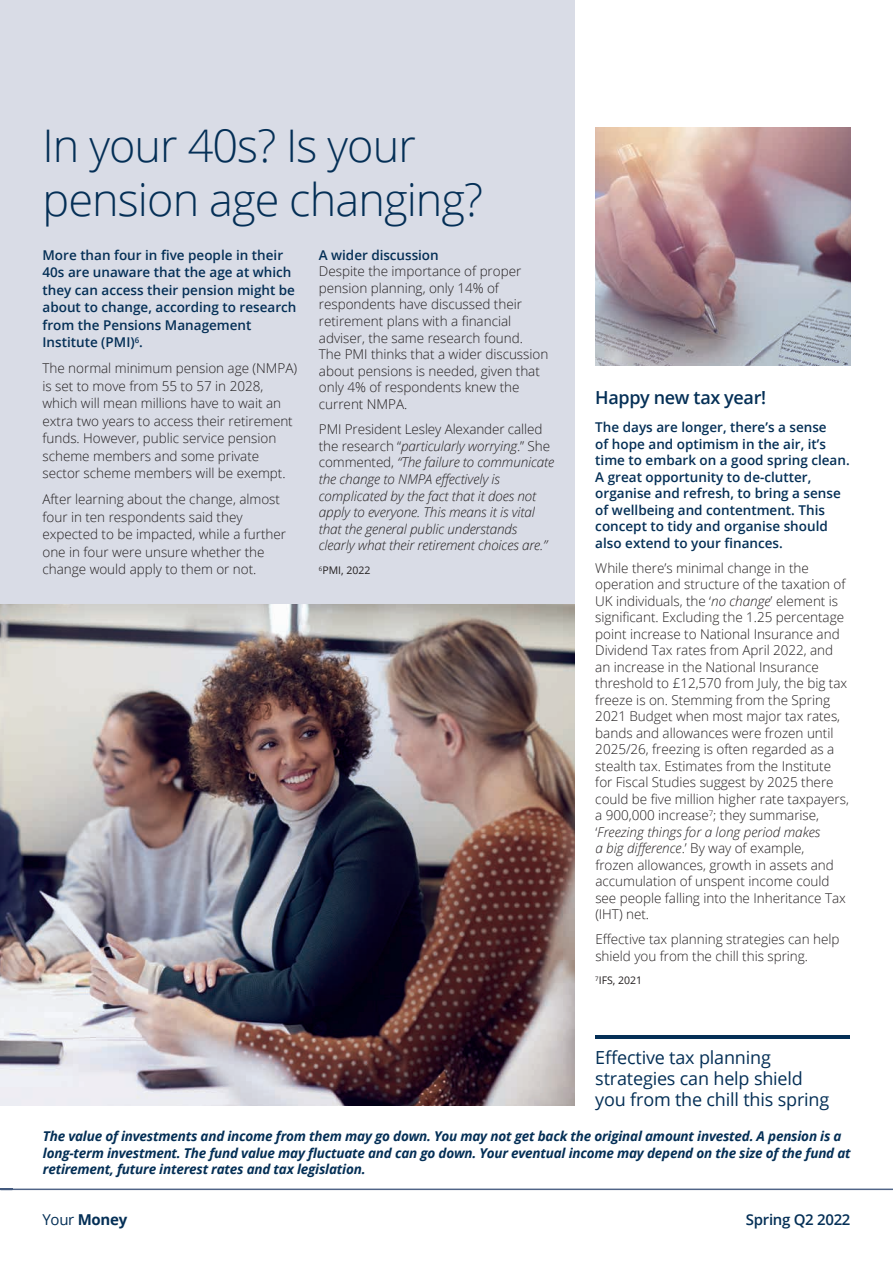
<style>
.page{position:relative;width:893px;height:1263px;background:#fff}
.page>*{position:absolute;margin:0;border:0;box-sizing:border-box;transform-origin:0 0}
.t1{font:300 45px/54px "Open Sans";letter-spacing:-.02em;color:#042f56}
.t2{font:18px/21px "Open Sans";letter-spacing:-.01em;color:#042f56}
.t3{font:600 18px "Open Sans";letter-spacing:-.02em;color:#042f56}
.t4{font:600 15px "Open Sans";letter-spacing:-.02em;color:#042f56}
.t5{font:700 15px "Open Sans";letter-spacing:-.02em;color:#042f56}
.t6{font:300 13.5px/16.5px "Open Sans";letter-spacing:-.005em;color:#231f20}
.t7{font:600 13.5px/16.5px "Open Sans";color:#042f56}
.t8{font:italic 300 13.5px/16.6px "Open Sans";letter-spacing:-.01em;color:#231f20}
.t9{font:italic 700 13.5px/16.5px "Open Sans";letter-spacing:-.015em;color:#042f56}
.t10{font:10.5px "Open Sans";color:#231f20}
.s1{font-style:normal}
.s2{font-style:italic}
.s3{font-weight:400}
</style>
<div class="page">
<hr style="left:13px;top:1188px;width:880px;height:2px;background:#506487">
<svg style="left:0;top:1188px;width:13px;height:2px"></svg>
<div style="left:0;top:0;width:574px;height:1106px;background:#d9dce6"></div>
<img style="left:595px;top:128px;width:255px;height:238px">
<hr style="left:595px;top:1035px;width:255px;height:3px;background:#042f56">
<img style="left:0;top:604px;width:574px;height:502px">
<h1 class="t1" style="left:43px;top:117px;width:442px">In your 40s? Is your pension age changing?</h1>
<p class="t7" style="left:43px;top:246px;width:255px;line-height:17.5px">More than four in five people in their<br>40s are unaware that the age at which they can access their pension might be about to change, according to research from the Pensions Management<br>Institute (PMI)<sup>6</sup>.</p>
<p class="t6" style="left:43px;top:359px;width:256px;line-height:17.5px">The normal minimum pension age (NMPA) is set to move from 55 to 57 in 2028, which will mean millions have to wait an extra two years to access their retirement funds. However, public service pension scheme members and some private sector scheme members will be exempt.</p>
<p class="t6" style="left:43px;top:490px;width:245px;line-height:17.5px">After learning about the change, almost four in ten respondents said they expected to be impacted, while a further one in four were unsure whether the change would apply to them or not.</p>
<p class="t7" style="left:319px;top:246px;width:121px">A wider discussion</p>
<p class="t6" style="left:319px;top:263px;width:231px">Despite the importance of proper pension planning, only 14% of respondents have discussed their retirement plans with a financial adviser, the same research found.<br>The PMI thinks that a wider discussion about pensions is needed, given that only 4% of respondents knew the current NMPA.</p>
<p class="t8" style="left:319px;top:420px;width:237px"><span class="s1">PMI President Lesley Alexander called the research “</span>particularly worrying<span class="s1">.” She commented,</span> “The failure to communicate the change to NMPA effectively is complicated by the fact that it does not apply to everyone. This means it is vital that the general public understands clearly what their retirement choices are.”</p>
<p class="t10" style="left:319px;top:563px;width:53px"><sup>6</sup>PMI, 2022</p>
<h2 class="t3" style="left:595px;top:385px;width:172px">Happy new tax year!</h2>
<p class="t7" style="left:595px;top:419px;width:256px">The days are longer, there’s a sense<br>of hope and optimism in the air, it’s time to embark on a good spring clean.<br>A great opportunity to de-clutter, organise and refresh, to bring a sense of wellbeing and contentment. This concept to tidy and organise should also extend to your finances.</p>
<p class="t6" style="left:595px;top:559px;width:255px">While there’s minimal change in the operation and structure of the taxation of UK individuals, the ‘<span class="s2">no change</span>’ element is significant. Excluding the 1.25 percentage point increase to National Insurance and Dividend Tax rates from April 2022, and an increase in the National Insurance threshold to £12,570 from July, the big tax freeze is on. Stemming from the Spring 2021 Budget when most major tax rates, bands and allowances were frozen until 2025/26, freezing is often regarded as a stealth tax. Estimates from the Institute for Fiscal Studies suggest by 2025 there could be five million higher rate taxpayers, a 900,000 increase<sup>7</sup>; they summarise, ‘<span class="s2">Freezing things for a long period makes<br>a big difference</span>.’ By way of example,<br>frozen allowances, growth in assets and accumulation of unspent income could see people falling into the Inheritance Tax (IHT) net.</p>
<p class="t6" style="left:595px;top:931px;width:246px">Effective tax planning strategies can help shield you from the chill this spring.</p>
<p class="t10" style="left:595px;top:973px;width:48px"><sup>7</sup>IFS, 2021</p>
<h2 class="t2" style="left:595px;top:1046px;width:235px">Effective tax planning strategies can help shield you from the chill this spring</h2>
<p class="t9" style="left:43px;top:1128px;width:809px">The value of investments and income from them may go down. You may not get back the original amount invested. A pension is a long-term investment. The fund value may fluctuate and can go down. Your eventual income may depend on the size of the fund at retirement, future interest rates and tax legislation.</p>
<p class="t5" style="left:43px;top:1209px;width:86px"><span class="s3">Your</span> Money</p>
<p class="t4" style="left:746px;top:1210px;width:106px">Spring Q2 2022</p>
</div>
